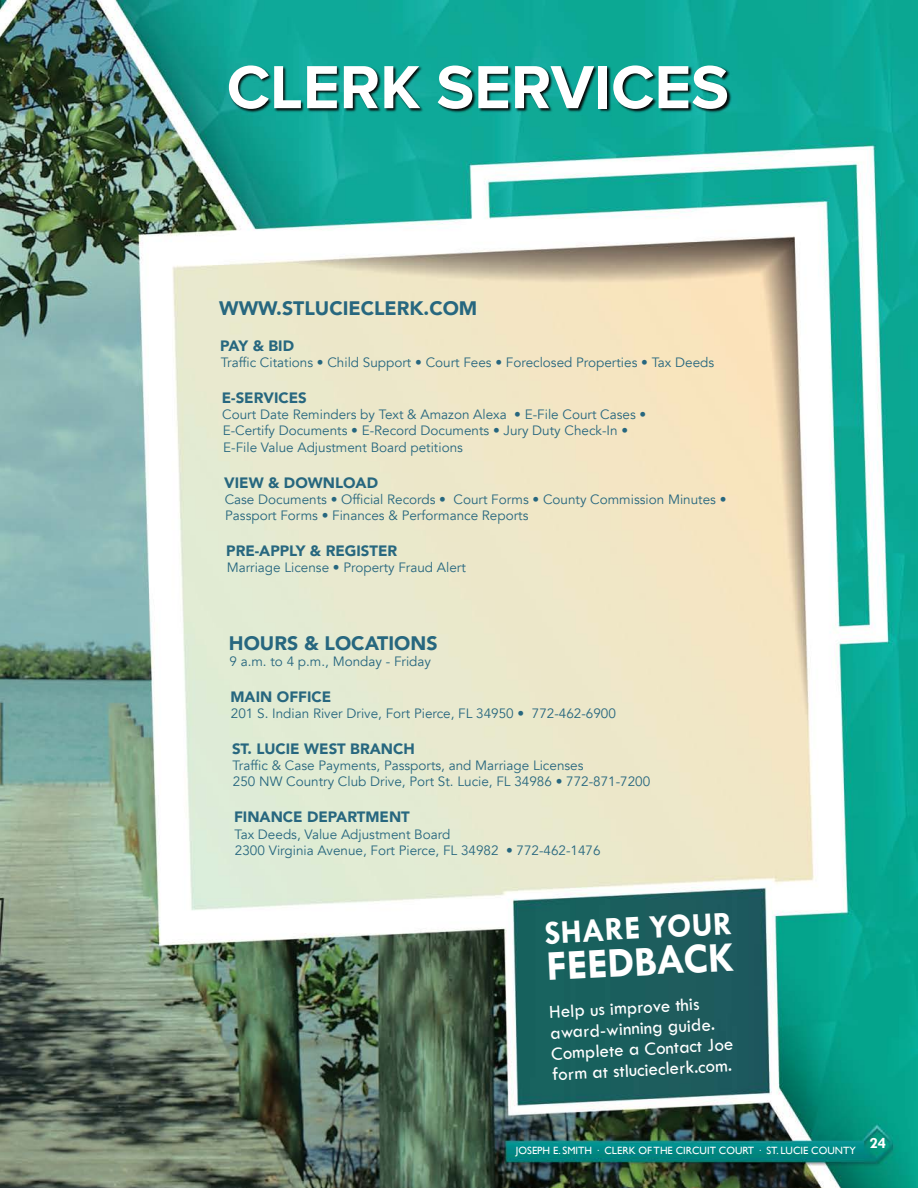
<style>
.page{position:relative;width:918px;height:1188px;background:#fff}
.page>*{position:absolute;margin:0;border:0;box-sizing:border-box;transform-origin:0 0}
.t1{font:700 63px "Proxima Nova";color:#fff}
.t2{font:700 42.75px "Tw Cen";color:#fff}
.t3{font:700 33.6px "Tw Cen";color:#fff}
.t4{font:900 19.5px "Avenir";color:#27677f}
.t5{font:19.2px/20.9px "Tw Cen";color:#fff}
.t6{font:900 15px "Avenir";color:#27677f}
.t7{font:13.5px/16.2px "Avenir";color:#27677f}
.t8{font:10.5px "Gill Sans";color:#fff}
</style>
<div class="page">
<img style="left:0;top:0;width:918px;height:1188px">
<img style="left:225px;top:54px;width:509px;height:83px">
<h1 class="t1" style="left:227px;top:40px;width:504px">CLERK SERVICES</h1>
<h3 class="t4" style="left:219px;top:291px;width:260px">WWW.STLUCIECLERK.COM</h3>
<p class="t6" style="left:220px;top:333px;width:75px">PAY &amp; BID</p>
<p class="t7" style="left:221px;top:354px;width:495px">Traffic Citations • Child Support • Court Fees • Foreclosed Properties • Tax Deeds</p>
<p class="t6" style="left:222px;top:385px;width:87px">E-SERVICES</p>
<p class="t7" style="left:222px;top:407px;width:426px">Court Date Reminders by Text &amp; Amazon Alexa • E-File Court Cases •<br>E-Certify Documents • E-Record Documents • Jury Duty Check-In •<br>E-File Value Adjustment Board petitions</p>
<p class="t6" style="left:224px;top:470px;width:155px">VIEW &amp; DOWNLOAD</p>
<p class="t7" style="left:225px;top:491px;width:503px">Case Documents • Official Records • Court Forms • County Commission Minutes •<br>Passport Forms • Finances &amp; Performance Reports</p>
<p class="t6" style="left:226px;top:538px;width:173px">PRE-APPLY &amp; REGISTER</p>
<p class="t7" style="left:227px;top:560px;width:241px">Marriage License • Property Fraud Alert</p>
<h3 class="t4" style="left:229px;top:626px;width:210px">HOURS &amp; LOCATIONS</h3>
<p class="t7" style="left:229px;top:653px;width:203px">9 a.m. to 4 p.m., Monday - Friday</p>
<p class="t6" style="left:230px;top:684px;width:102px">MAIN OFFICE</p>
<p class="t7" style="left:231px;top:705px;width:386px">201 S. Indian River Drive, Fort Pierce, FL 34950 • 772-462-6900</p>
<p class="t6" style="left:232px;top:736px;width:184px">ST. LUCIE WEST BRANCH</p>
<p class="t7" style="left:232px;top:758px;width:419px">Traffic &amp; Case Payments, Passports, and Marriage Licenses<br>250 NW Country Club Drive, Port St. Lucie, FL 34986 • 772-871-7200</p>
<p class="t6" style="left:234px;top:804px;width:177px">FINANCE DEPARTMENT</p>
<p class="t7" style="left:234px;top:826px;width:368px">Tax Deeds, Value Adjustment Board<br>2300 Virginia Avenue, Fort Pierce, FL 34982 • 772-462-1476</p>
<h3 class="t3" style="left:544px;top:913px;width:189px;rotate:-3deg">SHARE YOUR</h3>
<h2 class="t2" style="left:545px;top:941px;width:190px;rotate:-3deg">FEEDBACK</h2>
<h3 class="t5" style="left:548px;top:1001px;width:184px;rotate:-3deg">Help us improve this award-winning guide.<br>Complete a Contact Joe form at stlucieclerk.com.</h3>
<p class="t8" style="left:516px;top:1145px;width:372px">JOSEPH E. SMITH · CLERK OF THE CIRCUIT COURT · ST. LUCIE COUNTY <sup>24</sup></p>
</div>
